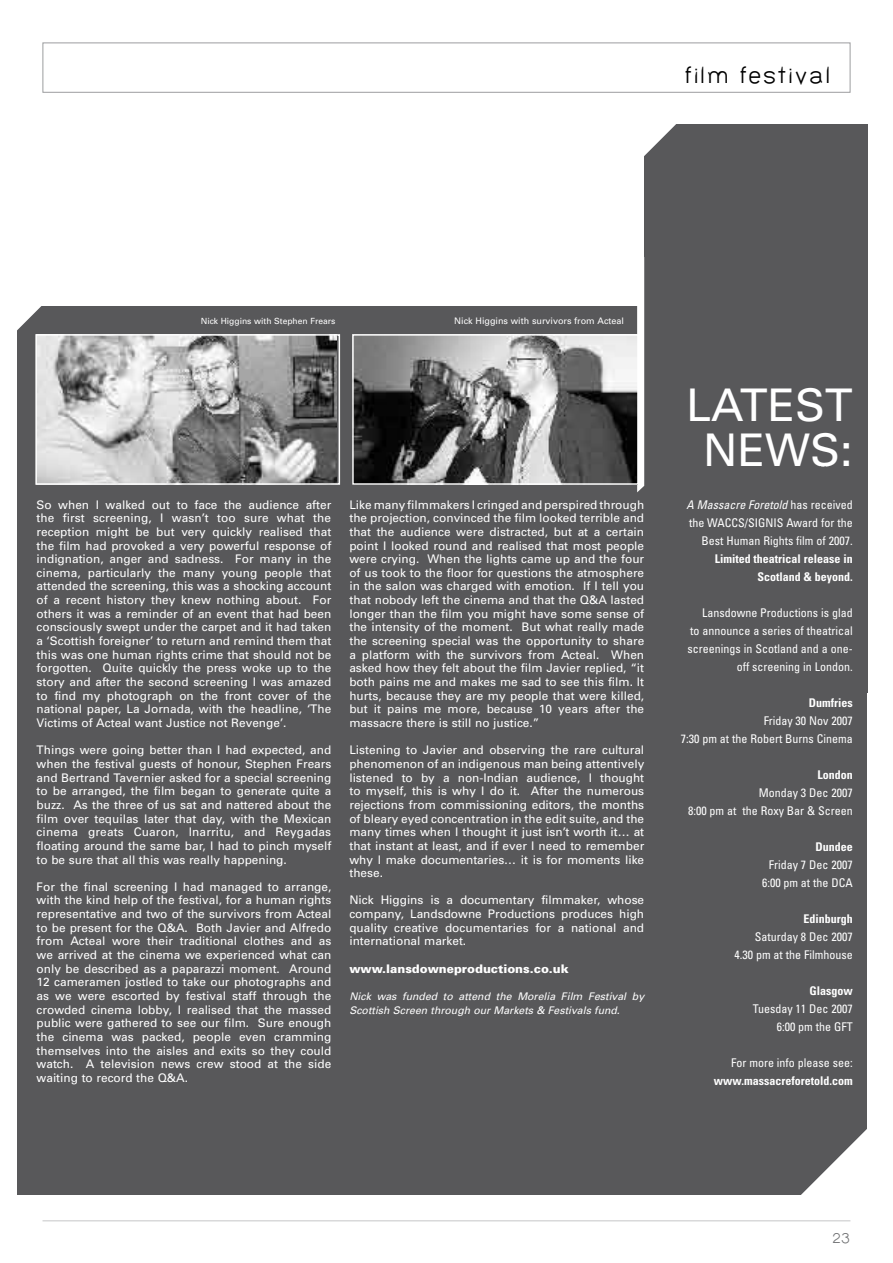
<style>
.page{position:relative;width:893px;height:1263px;background:#fff}
.page>*{position:absolute;margin:0;border:0;box-sizing:border-box;transform-origin:0 0}
.t1{font:45px/45px "Univers";color:#fff;text-align:center}
.t2{font:25.5px "Bernur Normal";color:#000}
.t3{font:15px "Bernur Normal";color:#707173}
.t4{font:condensed 12px/18px "Univers";color:#fff;text-align:right}
.t5{font:700 condensed 12px/18px "Univers";color:#fff;text-align:right}
.t6{font:11.85px/13.6px "Univers";color:#fff;text-align:justify}
.t7{font:900 11.85px "Univers";color:#fff}
.t8{font:italic 10.5px/13.6px "Univers";color:#fff}
.t9{font:9px "Univers";color:#fff}
.t10{font:8.55px "Univers";color:#fff}
.s1{font-style:italic}
</style>
<div class="page">
<div style="left:43px;top:43px;width:807px;height:50px;border:1px solid #9c9d9f"></div>
<hr style="left:43px;top:1220px;width:807px;height:1px;background:#c5c6c8">
<div style="left:17px;top:306px;width:625px;height:184px;background:#58585a"></div>
<img style="left:38px;top:337px;width:298px;height:145px">
<div style="left:35px;top:334px;width:305px;height:151px;border:2px solid #fff"></div>
<div style="left:644px;top:124px;width:223px;height:568px;background:#58585a"></div>
<div style="left:17px;top:486px;width:849px;height:709px;background:#58585a"></div>
<svg style="left:801px;top:1099px;width:66px;height:96px"></svg>
<svg style="left:644px;top:124px;width:32px;height:32px"></svg>
<svg style="left:637px;top:306px;width:7px;height:186px"></svg>
<svg style="left:17px;top:306px;width:62px;height:48px"></svg>
<img style="left:355px;top:337px;width:281px;height:145px">
<div style="left:352px;top:334px;width:287px;height:151px;border:2px solid #fff"></div>
<h2 class="t2" style="left:683px;top:62px;width:149px">film festival</h2>
<h2 class="t2" style="left:763px;top:62px;width:67px">news</h2>
<p class="t10" style="left:201px;top:316px;width:136px">Nick Higgins with Stephen Frears</p>
<p class="t9" style="left:454px;top:316px;width:171px">Nick Higgins with survivors from Acteal</p>
<p class="t6" style="left:37px;top:498px;width:296px">So when I walked out to face the audience after the first screening, I wasn’t too sure what the reception might be but very quickly realised that the film had provoked a very powerful response of indignation, anger and sadness. For many in the cinema, particularly the many young people that attended the screening, this was a shocking account of a recent history they knew nothing about. For others it was a reminder of an event that had been consciously swept under the carpet and it had taken a ‘Scottish foreigner’ to return and remind them that this was one human rights crime that should not be forgotten. Quite quickly the press woke up to the story and after the second screening I was amazed to find my photograph on the front cover of the national paper, La Jornada, with the headline, ‘The Victims of Acteal want Justice not Revenge’.</p>
<p class="t6" style="left:37px;top:743px;width:296px">Things were going better than I had expected, and when the festival guests of honour, Stephen Frears and Bertrand Tavernier asked for a special screening to be arranged, the film began to generate quite a buzz. As the three of us sat and nattered about the film over tequilas later that day, with the Mexican cinema greats Cuaron, Inarritu, and Reygadas floating around the same bar, I had to pinch myself to be sure that all this was really happening.</p>
<p class="t6" style="left:37px;top:880px;width:296px">For the final screening I had managed to arrange, with the kind help of the festival, for a human rights representative and two of the survivors from Acteal to be present for the Q&amp;A. Both Javier and Alfredo from Acteal wore their traditional clothes and as we arrived at the cinema we experienced what can only be described as a paparazzi moment. Around 12 cameramen jostled to take our photographs and as we were escorted by festival staff through the crowded cinema lobby, I realised that the massed public were gathered to see our film. Sure enough the cinema was packed, people even cramming themselves into the aisles and exits so they could watch. A television news crew stood at the side waiting to record the Q&amp;A.</p>
<p class="t6" style="left:349px;top:498px;width:296px">Like many filmmakers I cringed and perspired through the projection, convinced the film looked terrible and that the audience were distracted, but at a certain point I looked round and realised that most people were crying. When the lights came up and the four of us took to the floor for questions the atmosphere in the salon was charged with emotion. If I tell you that nobody left the cinema and that the Q&amp;A lasted longer than the film you might have some sense of the intensity of the moment. But what really made the screening special was the opportunity to share a platform with the survivors from Acteal. When asked how they felt about the film Javier replied, “it both pains me and makes me sad to see this film. It hurts, because they are my people that were killed, but it pains me more, because 10 years after the massacre there is still no justice.”</p>
<p class="t6" style="left:349px;top:743px;width:296px">Listening to Javier and observing the rare cultural phenomenon of an indigenous man being attentively listened to by a non-Indian audience, I thought to myself, this is why I do it. After the numerous rejections from commissioning editors, the months of bleary eyed concentration in the edit suite, and the many times when I thought it just isn’t worth it… at that instant at least, and if ever I need to remember why I make documentaries… it is for moments like these.</p>
<p class="t6" style="left:349px;top:893px;width:296px">Nick Higgins is a documentary filmmaker, whose company, Landsdowne Productions produces high quality creative documentaries for a national and international market.</p>
<p class="t7" style="left:349px;top:961px;width:221px">www.lansdowneproductions.co.uk</p>
<p class="t8" style="left:349px;top:989px;width:296px">Nick was funded to attend the Morelia Film Festival by<br>Scottish Screen through our Markets &amp; Festivals fund.</p>
<h1 class="t1" style="left:686px;top:383px;width:168px">LATEST<br>NEWS:</h1>
<p class="t4" style="left:686px;top:496px;width:168px"><span class="s1">A Massacre Foretold</span> has received the WACCS/SIGNIS Award for the<br>Best Human Rights film of 2007.</p>
<p class="t5" style="left:715px;top:550px;width:140px">Limited theatrical release in<br>Scotland &amp; beyond.</p>
<p class="t4" style="left:687px;top:604px;width:167px">Lansdowne Productions is glad<br>to announce a series of theatrical screenings in Scotland and a one&shy;off screening in London.</p>
<p class="t5" style="left:809px;top:694px;width:45px">Dumfries</p>
<p class="t4" style="left:681px;top:712px;width:173px">Friday 30 Nov 2007<br>7:30 pm at the Robert Burns Cinema</p>
<p class="t5" style="left:817px;top:766px;width:37px">London</p>
<p class="t4" style="left:688px;top:784px;width:166px">Monday 3 Dec 2007<br>8:00 pm at the Roxy Bar &amp; Screen</p>
<p class="t5" style="left:815px;top:838px;width:39px">Dundee</p>
<p class="t4" style="left:762px;top:856px;width:92px;text-align:center">Friday 7 Dec 2007<br>6:00 pm at the DCA</p>
<p class="t5" style="left:803px;top:910px;width:51px">Edinburgh</p>
<p class="t4" style="left:734px;top:928px;width:120px">Saturday 8 Dec 2007<br>4.30 pm at the Filmhouse</p>
<p class="t5" style="left:809px;top:982px;width:45px">Glasgow</p>
<p class="t4" style="left:753px;top:1000px;width:101px">Tuesday 11 Dec 2007<br>6:00 pm the GFT</p>
<p class="t4" style="left:731px;top:1054px;width:123px">For more info please see:</p>
<p class="t5" style="left:714px;top:1072px;width:140px">www.massacreforetold.com</p>
<p class="t3" style="left:832px;top:1231px;width:18px">23</p>
</div>
